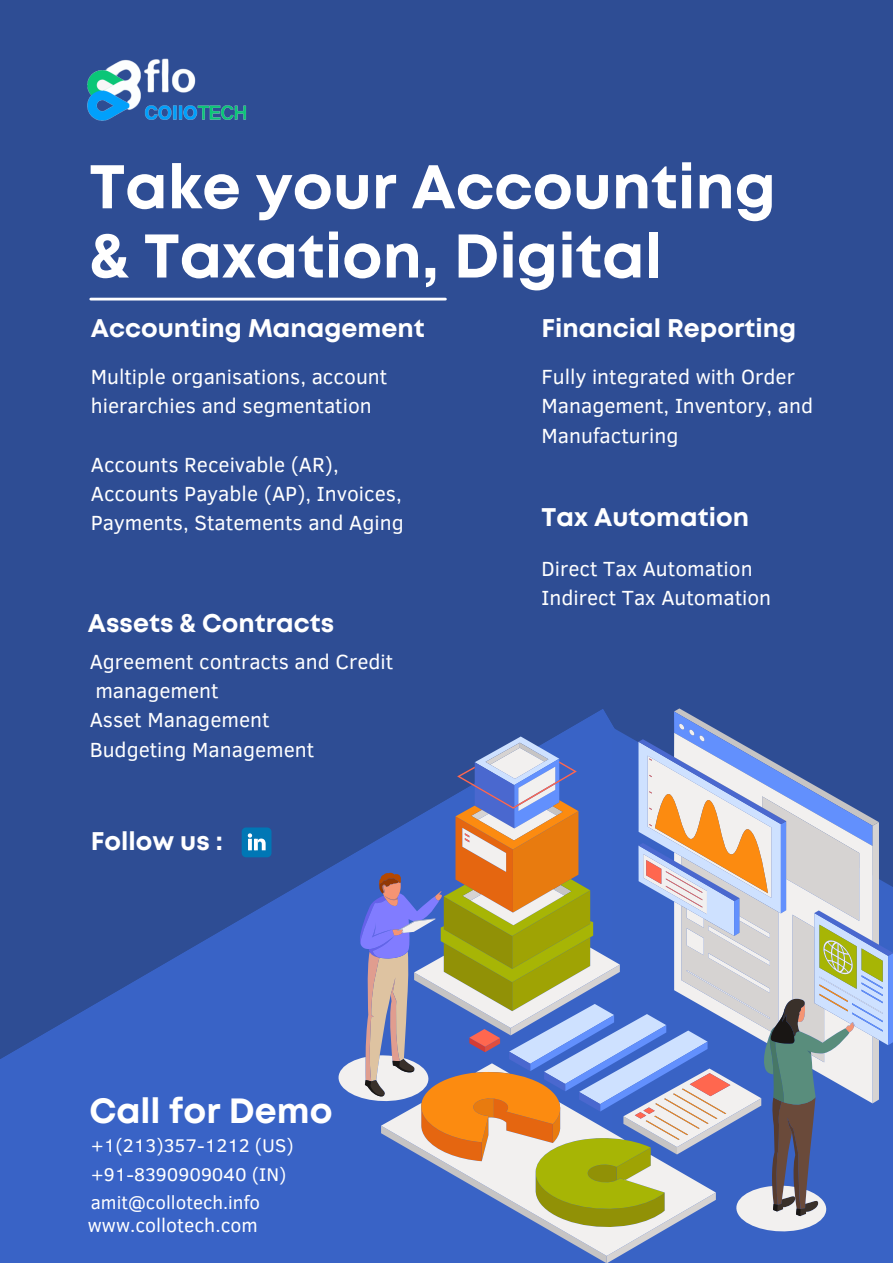
<style>
.page{position:relative;width:893px;height:1263px;background:#2e4d94}
.page>*{position:absolute;margin:0;border:0;box-sizing:border-box;transform-origin:0 0}
.t1{font:700 61.5px/69.2px "Mont";color:#fff}
.t2{font:700 35.03px "Mont";color:#fff}
.t3{font:700 25.5px "Mont";color:#fff}
.t4{font:21px/29.2px "Clear Sans";color:#fff}
.t5{font:19.5px "Clear Sans";color:#fff}
.t6{font:18.83px "Clear Sans";color:#fff}
</style>
<div class="page">
<svg style="left:0;top:830px;width:333px;height:433px;fill:#3963c6"></svg>
<svg style="left:333px;top:708px;width:560px;height:555px;background:#828ead"></svg>
<hr style="left:91px;top:298px;width:354px;height:2px;background:#fff">
<img style="left:87px;top:58px;width:159px;height:63px">
<svg style="left:242px;top:827px;width:29px;height:30px"></svg>
<p class="t1" style="left:89px;top:157px;width:688px">Take your Accounting &amp; Taxation, Digital</p>
<p class="t3" style="left:91px;top:319px;width:335px">Accounting Management</p>
<p class="t4" style="left:91px;top:361px;width:298px">Multiple organisations, account hierarchies and segmentation</p>
<p class="t4" style="left:91px;top:449px;width:314px">Accounts Receivable (AR),<br>Accounts Payable (AP), Invoices,<br>Payments, Statements and Aging</p>
<p class="t3" style="left:88px;top:613px;width:248px">Assets &amp; Contracts</p>
<p class="t4" style="left:90px;top:646px;width:305px">Agreement contracts and Credit</p>
<p class="t4" style="left:95px;top:675px;width:125px">management</p>
<p class="t4" style="left:90px;top:704px;width:181px">Asset Management</p>
<p class="t4" style="left:90px;top:733px;width:226px">Budgeting Management</p>
<p class="t3" style="left:91px;top:831px;width:134px">Follow us :</p>
<p class="t2" style="left:89px;top:1097px;width:245px">Call for Demo</p>
<p class="t6" style="left:91px;top:1132px;width:204px">+1(213)357-1212 (US)</p>
<p class="t6" style="left:91px;top:1160px;width:197px">+91-8390909040 (IN)</p>
<p class="t6" style="left:91px;top:1189px;width:171px">amit@collotech.info</p>
<p class="t5" style="left:88px;top:1211px;width:171px">www.collotech.com</p>
<p class="t3" style="left:541px;top:319px;width:256px">Financial Reporting</p>
<p class="t4" style="left:541px;top:361px;width:255px">Fully integrated with Order</p>
<p class="t4" style="left:541px;top:390px;width:273px">Management, Inventory, and<br>Manufacturing</p>
<p class="t3" style="left:541px;top:508px;width:209px">Tax Automation</p>
<p class="t4" style="left:541px;top:553px;width:212px">Direct Tax Automation</p>
<p class="t4" style="left:541px;top:582px;width:231px">Indirect Tax Automation</p>
</div>
